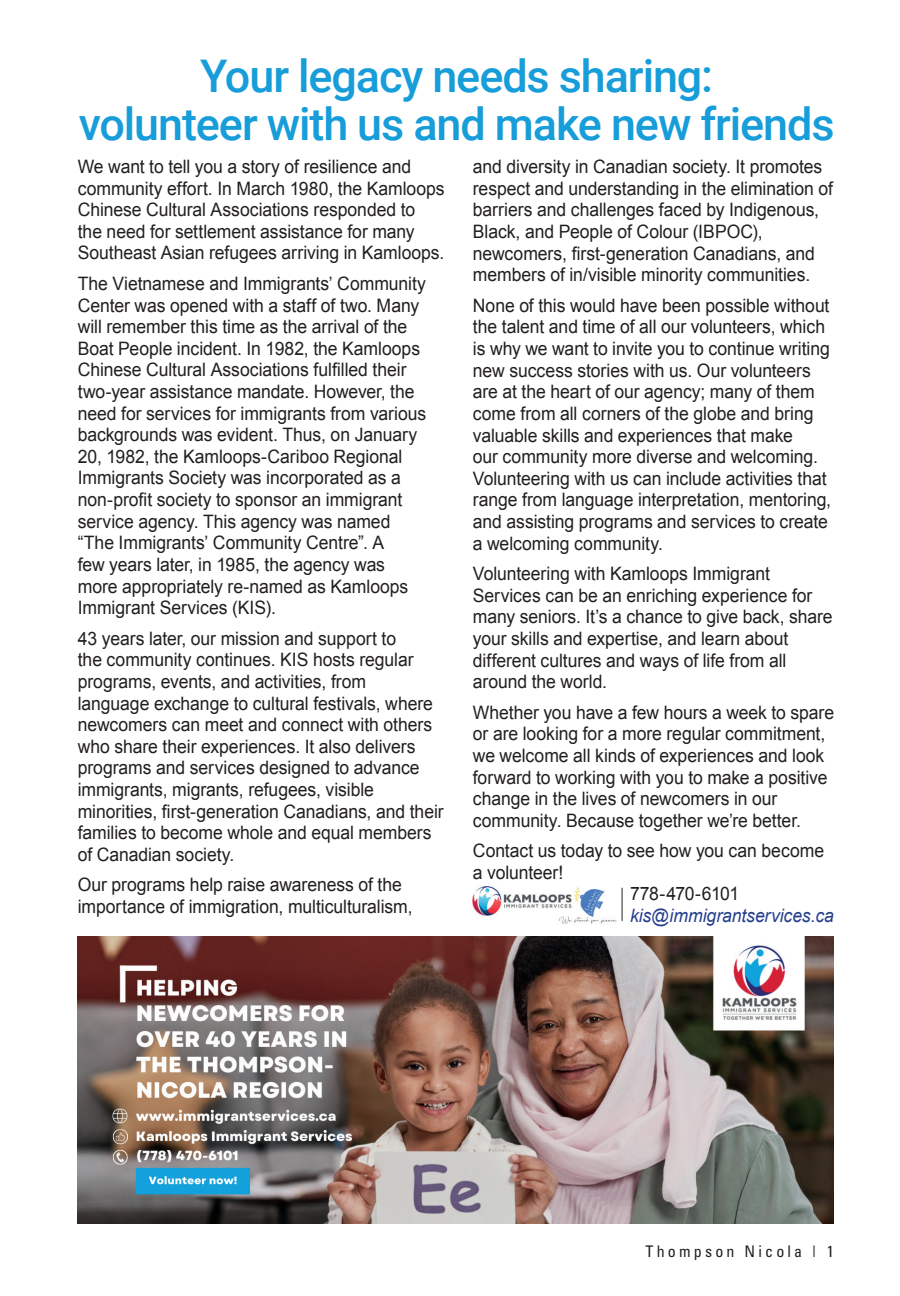
<style>
.page{position:relative;width:900px;height:1296px;background:#fff}
.page>*{position:absolute;margin:0;border:0;box-sizing:border-box;transform-origin:0 0}
.t1{font:500 45px/48px "Roboto";letter-spacing:-.025em;color:#179dd9;text-align:center}
.t2{font:18.4px/21.6px "Arial";letter-spacing:-.005em;color:#231f20;scale:.95 1}
.t3{font:italic 18.4px "Arial";letter-spacing:-.005em;color:#253f8e;scale:.95 1}
.t4{font:18.4px "Arial";letter-spacing:-.03em;color:#231f20;scale:.95 1}
.t5{font:condensed 16px "Univers";letter-spacing:.2em;color:#231f20}
</style>
<div class="page">
<img style="left:472px;top:886px;width:145px;height:38px">
<hr style="left:622px;top:888px;width:1px;height:33px;background:#231f20">
<img style="left:78px;top:936px;width:756px;height:288px">
<h1 class="t1" style="left:79px;top:51px;width:758px">Your legacy needs sharing:<br>volunteer with us and make new friends</h1>
<p class="t2" style="left:78px;top:156px;width:388px">We want to tell you a story of resilience and community effort. In March 1980, the Kamloops Chinese Cultural Associations responded to<br>the need for settlement assistance for many Southeast Asian refugees arriving in Kamloops.</p>
<p class="t2" style="left:78px;top:273px;width:368px">The Vietnamese and Immigrants’ Community Center was opened with a staff of two. Many will remember this time as the arrival of the Boat People incident. In 1982, the Kamloops Chinese Cultural Associations fulfilled their two-year assistance mandate. However, the need for services for immigrants from various backgrounds was evident. Thus, on January 20, 1982, the Kamloops-Cariboo Regional Immigrants Society was incorporated as a non-profit society to sponsor an immigrant service agency. This agency was named “The Immigrants’ Community Centre”. A<br>few years later, in 1985, the agency was more appropriately re-named as Kamloops Immigrant Services (KIS).</p>
<p class="t2" style="left:78px;top:628px;width:387px">43 years later, our mission and support to<br>the community continues. KIS hosts regular programs, events, and activities, from<br>language exchange to cultural festivals, where newcomers can meet and connect with others who share their experiences. It also delivers programs and services designed to advance immigrants, migrants, refugees, visible minorities, first-generation Canadians, and their families to become whole and equal members of Canadian society.</p>
<p class="t2" style="left:78px;top:874px;width:354px">Our programs help raise awareness of the importance of immigration, multiculturalism,</p>
<p class="t2" style="left:473px;top:156px;width:380px">and diversity in Canadian society. It promotes respect and understanding in the elimination of barriers and challenges faced by Indigenous, Black, and People of Colour (IBPOC), newcomers, first-generation Canadians, and members of in/visible minority communities.</p>
<p class="t2" style="left:473px;top:295px;width:379px">None of this would have been possible without the talent and time of all our volunteers, which is why we want to invite you to continue writing new success stories with us. Our volunteers are at the heart of our agency; many of them come from all corners of the globe and bring valuable skills and experiences that make<br>our community more diverse and welcoming.<br>Volunteering with us can include activities that range from language interpretation, mentoring, and assisting programs and services to create a welcoming community.</p>
<p class="t2" style="left:473px;top:563px;width:380px">Volunteering with Kamloops Immigrant Services can be an enriching experience for many seniors. It’s a chance to give back, share your skills and expertise, and learn about different cultures and ways of life from all around the world.</p>
<p class="t2" style="left:473px;top:702px;width:382px">Whether you have a few hours a week to spare or are looking for a more regular commitment, we welcome all kinds of experiences and look forward to working with you to make a positive change in the lives of newcomers in our community. Because together we’re better.</p>
<p class="t2" style="left:473px;top:840px;width:371px">Contact us today to see how you can become</p>
<p class="t2" style="left:473px;top:862px;width:97px">a volunteer!</p>
<p class="t4" style="left:630px;top:882px;width:116px">778-470-6101</p>
<p class="t3" style="left:630px;top:903px;width:216px">kis@immigrantservices.ca</p>
<p class="t5" style="left:646px;top:1241px;width:190px">Thompson Nicola | 1</p>
</div>
